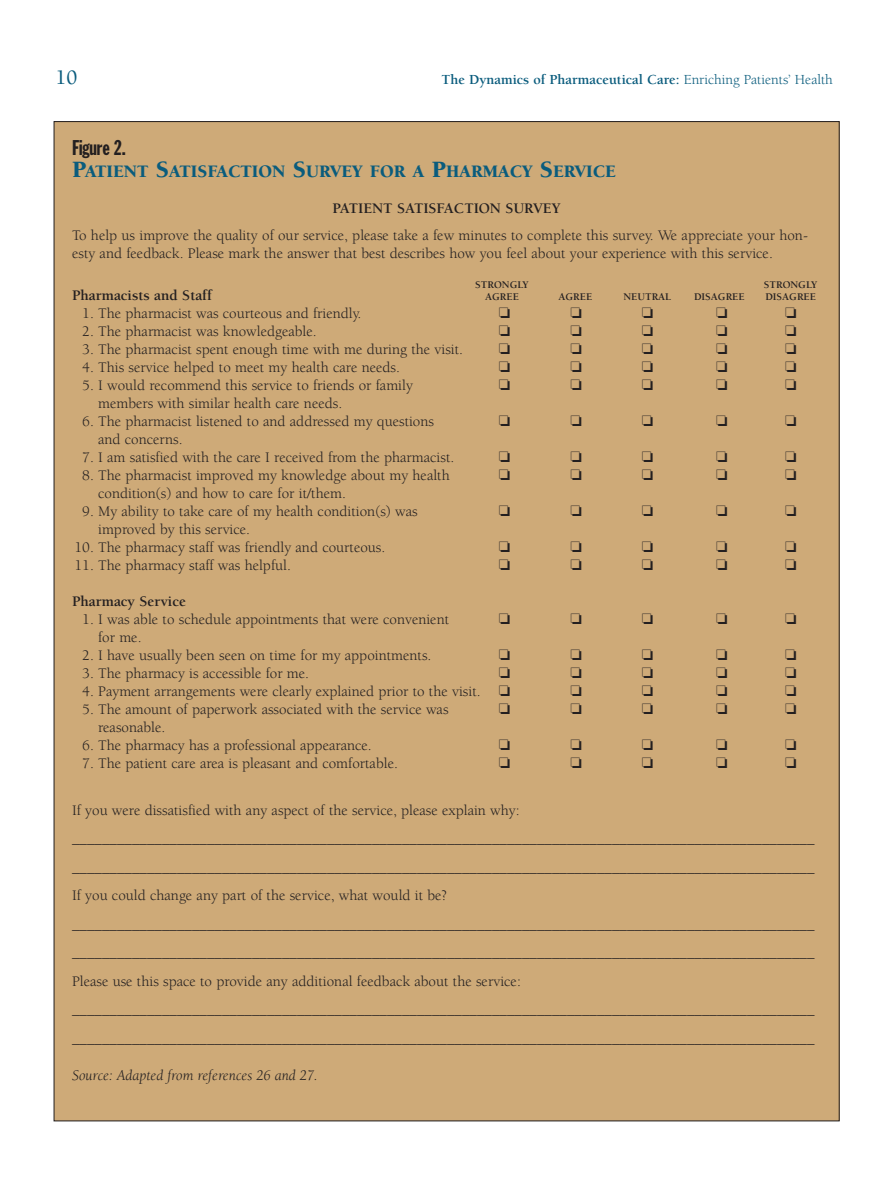
<style>
.page{position:relative;width:891px;height:1202px;background:#fff}
.page>*{position:absolute;margin:0;border:0;box-sizing:border-box;transform-origin:0 0}
.t1{font:21px "Franklin Gothic Extra Cond";color:#231f20}
.t2{font:500 21px "Berkeley";color:#0a5c7d}
.t3{font:900 18px "Berkeley";color:#0a5c7d}
.t4{font:15px/28.5px "Berkeley";color:#231f20}
.t5{font:700 15px "Berkeley";color:#231f20}
.t6{font:italic 15px "Berkeley";color:#231f20}
.t7{font:700 14.25px "Berkeley";color:#0a5c7d}
.t8{font:700 10.5px "Berkeley";color:#231f20}
.s1{font-weight:400}
.s2{font-size:24px}
</style>
<div class="page">
<div style="left:54px;top:122px;width:785px;height:998px;background:#ceaa78"></div>
<h1 class="t2" style="left:56px;top:69px;width:23px">10</h1>
<p class="t7" style="left:442px;top:74px;width:393px">The Dynamics of Pharmaceutical Care: <span class="s1">Enriching Patients’ Health</span></p>
<h1 class="t1" style="left:72px;top:140px;width:55px">Figure 2.</h1>
<p class="t3" style="left:72px;top:164px;width:545px"><span class="s2">P</span>ATIENT <span class="s2">S</span>ATISFACTION <span class="s2">S</span>URVEY FOR A <span class="s2">P</span>HARMACY <span class="s2">S</span>ERVICE</p>
<p class="t5" style="left:333px;top:202px;width:230px">PATIENT SATISFACTION SURVEY</p>
<p class="t4" style="left:72px;top:228px;width:737px;line-height:18px">To help us improve the quality of our service, please take a few minutes to complete this survey. We appreciate your hon&shy;esty and feedback. Please mark the answer that best describes how you feel about your experience with this service.</p>
<p class="t8" style="left:475px;top:281px;width:55px">STRONGLY</p>
<p class="t8" style="left:764px;top:281px;width:55px">STRONGLY</p>
<p class="t5" style="left:72px;top:289px;width:141px">Pharmacists and Staff</p>
<p class="t8" style="left:485px;top:293px;width:35px">AGREE</p>
<p class="t8" style="left:558px;top:293px;width:35px">AGREE</p>
<p class="t8" style="left:623px;top:293px;width:49px">NEUTRAL</p>
<p class="t8" style="left:694px;top:293px;width:52px">DISAGREE</p>
<p class="t8" style="left:765px;top:293px;width:52px">DISAGREE</p>
<p class="t4" style="left:82px;top:300px;width:281px">1. The pharmacist was courteous and friendly.</p>
<p class="t4" style="left:82px;top:318px;width:236px">2. The pharmacist was knowledgeable.</p>
<p class="t4" style="left:82px;top:336px;width:382px">3. The pharmacist spent enough time with me during the visit.</p>
<p class="t4" style="left:82px;top:354px;width:319px">4. This service helped to meet my health care needs.</p>
<p class="t4" style="left:82px;top:372px;width:332px">5. I would recommend this service to friends or family</p>
<p class="t4" style="left:98px;top:390px;width:246px">members with similar health care needs.</p>
<p class="t4" style="left:82px;top:408px;width:353px">6. The pharmacist listened to and addressed my questions</p>
<p class="t4" style="left:98px;top:426px;width:86px">and concerns.</p>
<p class="t4" style="left:82px;top:444px;width:374px">7. I am satisfied with the care I received from the pharmacist.</p>
<p class="t4" style="left:82px;top:462px;width:369px">8. The pharmacist improved my knowledge about my health</p>
<p class="t4" style="left:98px;top:480px;width:249px">condition(s) and how to care for it/them.</p>
<p class="t4" style="left:82px;top:498px;width:337px">9. My ability to take care of my health condition(s) was</p>
<p class="t4" style="left:98px;top:516px;width:154px">improved by this service.</p>
<p class="t4" style="left:75px;top:534px;width:312px">10. The pharmacy staff was friendly and courteous.</p>
<p class="t4" style="left:75px;top:552px;width:218px">11. The pharmacy staff was helpful.</p>
<p class="t5" style="left:72px;top:595px;width:115px">Pharmacy Service</p>
<p class="t4" style="left:82px;top:606px;width:368px">1. I was able to schedule appointments that were convenient</p>
<p class="t4" style="left:98px;top:624px;width:45px">for me.</p>
<p class="t4" style="left:82px;top:642px;width:351px">2. I have usually been seen on time for my appointments.</p>
<p class="t4" style="left:82px;top:660px;width:228px">3. The pharmacy is accessible for me.</p>
<p class="t4" style="left:82px;top:678px;width:430px">4. Payment arrangements were clearly explained prior to the visit. ❏</p>
<p class="t4" style="left:82px;top:696px;width:368px">5. The amount of paperwork associated with the service was</p>
<p class="t4" style="left:98px;top:714px;width:69px">reasonable.</p>
<p class="t4" style="left:82px;top:732px;width:291px">6. The pharmacy has a professional appearance.</p>
<p class="t4" style="left:82px;top:750px;width:317px">7. The patient care area is pleasant and comfortable.</p>
<p class="t4" style="left:72px;top:797px;width:744px">If you were dissatisfied with any aspect of the service, please explain why: ___________________________________________________________________________________________________ ___________________________________________________________________________________________________ If you could change any part of the service, what would it be? ___________________________________________________________________________________________________ ___________________________________________________________________________________________________ Please use this space to provide any additional feedback about the service: ___________________________________________________________________________________________________ ___________________________________________________________________________________________________</p>
<p class="t6" style="left:72px;top:1069px;width:247px">Source: Adapted from references 26 and 27.</p>
</div>
